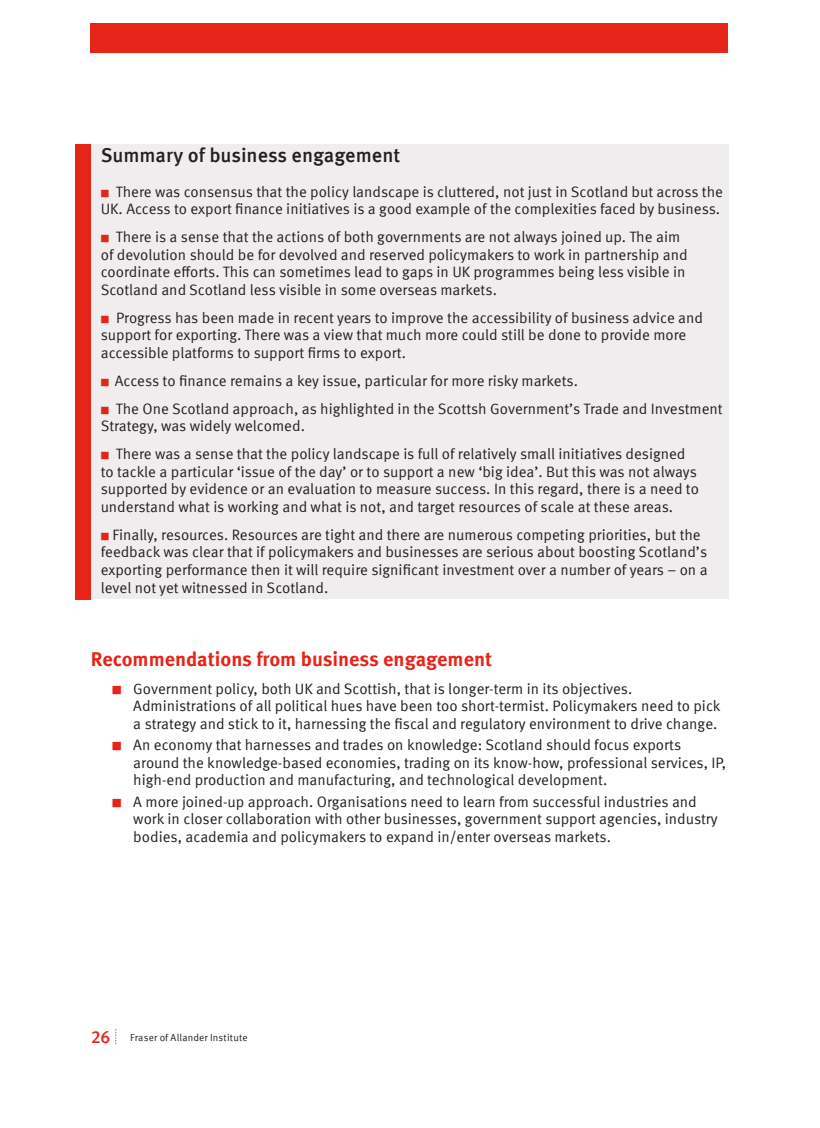
<style>
.page{position:relative;width:820px;height:1128px;background:#fff}
.page>*{position:absolute;margin:0;border:0;box-sizing:border-box;transform-origin:0 0}
.Header_2_-_Subheader{font:700 20px "Meta Offc";color:#e72419}
.Shaded_grey{font:500 20px "Meta Offc";color:#231f20}
.Shaded_grey-2{font:15px/17.5px "Meta Offc Norm";color:#231f20}
.t1{font:10px "Meta Offc Norm";letter-spacing:.015em;color:#231f20}
.s1{font-size:10px;color:#e1251b}
.s2{font-size:11.25px;color:#e72419}
.s3{font-family:"Meta Offc";font-weight:500;font-size:17.5px;color:#e72419}
</style>
<div class="page">
<div style="left:91px;top:23px;width:636px;height:29px;background:#e72419"></div>
<svg style="left:115px;top:1029px;width:1px;height:14px"></svg>
<div style="left:91px;top:144px;width:637px;height:454px;background:#efedee"></div>
<div style="left:76px;top:144px;width:15px;height:455px;background:#e72419"></div>
<p class="Shaded_grey" style="left:101px;top:143px;width:301px">Summary of business engagement</p>
<p class="Shaded_grey-2" style="left:101px;top:183px;width:623px"><span class="s1">■</span> There was consensus that the policy landscape is cluttered, not just in Scotland but across the<br>UK. Access to export finance initiatives is a good example of the complexities faced by business.</p>
<p class="Shaded_grey-2" style="left:101px;top:228px;width:588px"><span class="s1">■</span> There is a sense that the actions of both governments are not always joined up. The aim of devolution should be for devolved and reserved policymakers to work in partnership and coordinate efforts. This can sometimes lead to gaps in UK programmes being less visible in Scotland and Scotland less visible in some overseas markets.</p>
<p class="Shaded_grey-2" style="left:101px;top:309px;width:603px"><span class="s1">■</span> Progress has been made in recent years to improve the accessibility of business advice and support for exporting. There was a view that much more could still be done to provide more accessible platforms to support firms to export.</p>
<p class="Shaded_grey-2" style="left:101px;top:372px;width:478px"><span class="s1">■</span> Access to finance remains a key issue, particular for more risky markets.</p>
<p class="Shaded_grey-2" style="left:101px;top:400px;width:623px"><span class="s1">■</span> The One Scotland approach, as highlighted in the Scottsh Government’s Trade and Investment<br>Strategy, was widely welcomed.</p>
<p class="Shaded_grey-2" style="left:101px;top:445px;width:599px"><span class="s1">■</span> There was a sense that the policy landscape is full of relatively small initiatives designed to tackle a particular ‘issue of the day’ or to support a new ‘big idea’. But this was not always supported by evidence or an evaluation to measure success. In this regard, there is a need to understand what is working and what is not, and target resources of scale at these areas.</p>
<p class="Shaded_grey-2" style="left:101px;top:526px;width:608px;line-height:17.9px"><span class="s1">■</span> Finally, resources. Resources are tight and there are numerous competing priorities, but the feedback was clear that if policymakers and businesses are serious about boosting Scotland’s exporting performance then it will require significant investment over a number of years – on a level not yet witnessed in Scotland.</p>
<p class="Header_2_-_Subheader" style="left:91px;top:647px;width:402px">Recommendations from business engagement</p>
<p class="Shaded_grey-2" style="left:133px;top:680px;width:588px;text-indent:-21px"><span class="s2">■</span> Government policy, both UK and Scottish, that is longer-term in its objectives.<br>Administrations of all political hues have been too short-termist. Policymakers need to pick a strategy and stick to it, harnessing the fiscal and regulatory environment to drive change.</p>
<p class="Shaded_grey-2" style="left:133px;top:736px;width:594px;text-indent:-21px"><span class="s2">■</span> An economy that harnesses and trades on knowledge: Scotland should focus exports around the knowledge-based economies, trading on its know-how, professional services, IP, high-end production and manufacturing, and technological development.</p>
<p class="Shaded_grey-2" style="left:133px;top:792px;width:585px;text-indent:-21px"><span class="s2">■</span> A more joined-up approach. Organisations need to learn from successful industries and work in closer collaboration with other businesses, government support agencies, industry bodies, academia and policymakers to expand in/enter overseas markets.</p>
<p class="t1" style="left:91px;top:1031px;width:158px"><span class="s3">26</span> Fraser of Allander Institute</p>
</div>
